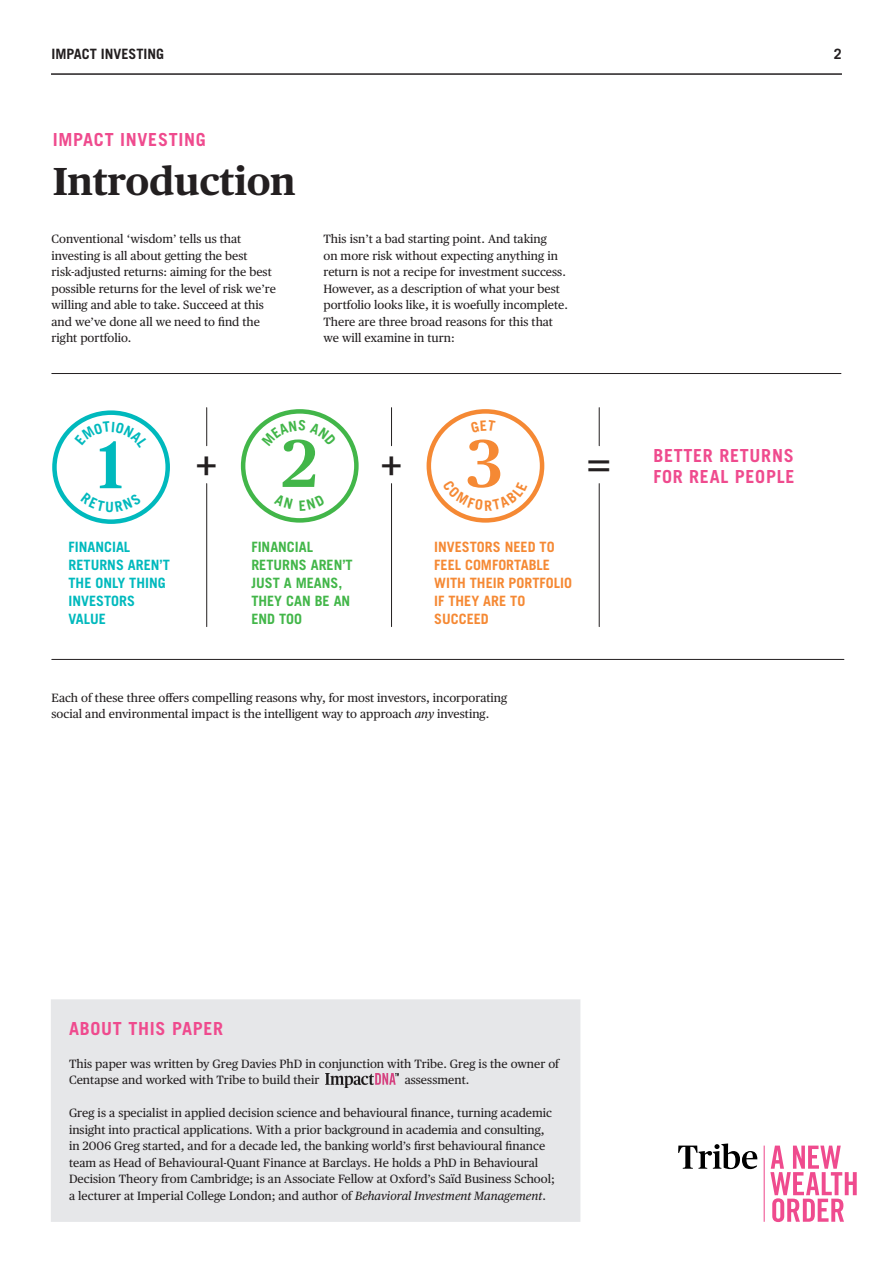
<style>
.page{position:relative;width:893px;height:1263px;background:#fff}
.page>*{position:absolute;margin:0;border:0;box-sizing:border-box;transform-origin:0 0}
.Name{font:600 67.2px "Publico Text";color:#00b9bd}
.Name-2{font:600 67.2px "Publico Text";color:#42b649}
.Name-3{font:600 67.2px "Publico Text";color:#f58934}
.t1{font:700 45px "Publico Text";color:#231f20}
.t2{font:700 39px "Publico Text";letter-spacing:-.01em;color:#231f20}
.Pink_Subhead{font:700 18px/21px "Trade Gothic LT Pro";letter-spacing:.04em;color:#ef4b8e}
.Name-4{font:700 14.25px/18px "Trade Gothic LT Pro";color:#f58934}
.Name-5{font:700 14.25px/18px "Trade Gothic LT Pro";color:#42b649}
.Name-6{font:700 14.25px/18px "Trade Gothic LT Pro";color:#00b9bd}
.t3{font:700 14.25px "Trade Gothic LT Pro";color:#231f20}
.Body_copy{font:12px/16.5px "Publico Text";color:#231f20}
.s1{font-style:italic}
</style>
<div class="page">
<hr style="left:51px;top:73px;width:791px;height:2px;background:#231f20">
<hr style="left:52px;top:373px;width:789px;height:1px;background:#231f20">
<svg style="left:678px;top:1143px;width:79px;height:26px"></svg>
<svg style="left:764px;top:1145px;width:93px;height:77px"></svg>
<hr style="left:206px;top:484px;width:1px;height:143px;background:#231f20">
<hr style="left:206px;top:408px;width:1px;height:38px;background:#231f20">
<hr style="left:391px;top:484px;width:1px;height:143px;background:#231f20">
<hr style="left:599px;top:484px;width:1px;height:143px;background:#231f20">
<hr style="left:391px;top:408px;width:1px;height:38px;background:#231f20">
<hr style="left:599px;top:408px;width:1px;height:38px;background:#231f20">
<div style="left:52px;top:410px;width:118px;height:114px;border:4px solid #00b9bd;border-radius:50%"></div>
<div style="left:241px;top:409px;width:118px;height:114px;border:4px solid #42b649;border-radius:50%"></div>
<div style="left:427px;top:409px;width:117px;height:114px;border:4px solid #f58934;border-radius:50%"></div>
<hr style="left:52px;top:659px;width:792px;height:1px;background:#231f20">
<div style="left:51px;top:999px;width:529px;height:223px;background:#e6e7e9"></div>
<img style="left:325px;top:1073px;width:74px;height:14px">
<svg style="left:75px;top:421px;width:73px;height:8px"></svg>
<svg style="left:261px;top:420px;width:75px;height:9px"></svg>
<svg style="left:443px;top:498px;width:84px;height:12px"></svg>
<p class="t3" style="left:51px;top:45px;width:114px">IMPACT INVESTING</p>
<p class="t3" style="left:834px;top:45px;width:9px">2</p>
<p class="Pink_Subhead" style="left:53px;top:129px;width:155px">IMPACT INVESTING</p>
<p class="t2" style="left:53px;top:151px;width:245px">Introduction</p>
<p class="Body_copy" style="left:51px;top:230px;width:226px">Conventional ‘wisdom’ tells us that investing is all about getting the best risk-adjusted returns: aiming for the best possible returns for the level of risk we’re willing and able to take. Succeed at this and we’ve done all we need to find the right portfolio.</p>
<p class="Body_copy" style="left:323px;top:230px;width:246px">This isn’t a bad starting point. And taking<br>on more risk without expecting anything in return is not a recipe for investment success.<br>However, as a description of what your best portfolio looks like, it is woefully incomplete.</p>
<p class="Body_copy" style="left:323px;top:312px;width:231px">There are three broad reasons for this that we will examine in turn:</p>
<p class="Name" style="left:97px;top:413px;width:28px">1</p>
<p class="Name-2" style="left:281px;top:412px;width:38px">2</p>
<p class="Name-3" style="left:466px;top:412px;width:39px">3</p>
<p class="t1" style="left:195px;top:430px;width:24px">+</p>
<p class="t1" style="left:380px;top:430px;width:24px">+</p>
<p class="t1" style="left:586px;top:430px;width:26px">=</p>
<p class="Name-6" style="left:69px;top:537px;width:103px">FINANCIAL<br>RETURNS AREN’T<br>THE ONLY THING<br>INVESTORS<br>VALUE</p>
<p class="Name-5" style="left:251px;top:537px;width:103px">FINANCIAL<br>RETURNS AREN’T<br>JUST A MEANS,<br>THEY CAN BE AN<br>END TOO</p>
<p class="Name-4" style="left:434px;top:537px;width:139px">INVESTORS NEED TO<br>FEEL COMFORTABLE<br>WITH THEIR PORTFOLIO<br>IF THEY ARE TO<br>SUCCEED</p>
<p class="Body_copy" style="left:51px;top:688px;width:457px">Each of these three offers compelling reasons why, for most investors, incorporating social and environmental impact is the intelligent way to approach <span class="s1">any</span> investing.</p>
<p class="Pink_Subhead" style="left:653px;top:445px;width:143px">BETTER RETURNS<br>FOR REAL PEOPLE</p>
<p class="Pink_Subhead" style="left:69px;top:1018px;width:156px">ABOUT THIS PAPER</p>
<p class="Body_copy" style="left:69px;top:1055px;width:492px">This paper was written by Greg Davies PhD in conjunction with Tribe. Greg is the owner of<br>Centapse and worked with Tribe to build their</p>
<p class="Body_copy" style="left:405px;top:1071px;width:66px">assessment.</p>
<p class="Body_copy" style="left:69px;top:1104px;width:487px">Greg is a specialist in applied decision science and behavioural finance, turning academic insight into practical applications. With a prior background in academia and consulting, in 2006 Greg started, and for a decade led, the banking world’s first behavioural finance team as Head of Behavioural-Quant Finance at Barclays. He holds a PhD in Behavioural Decision Theory from Cambridge; is an Associate Fellow at Oxford’s Saïd Business School; a lecturer at Imperial College London; and author of <span class="s1">Behavioral Investment Management</span>.</p>
</div>
